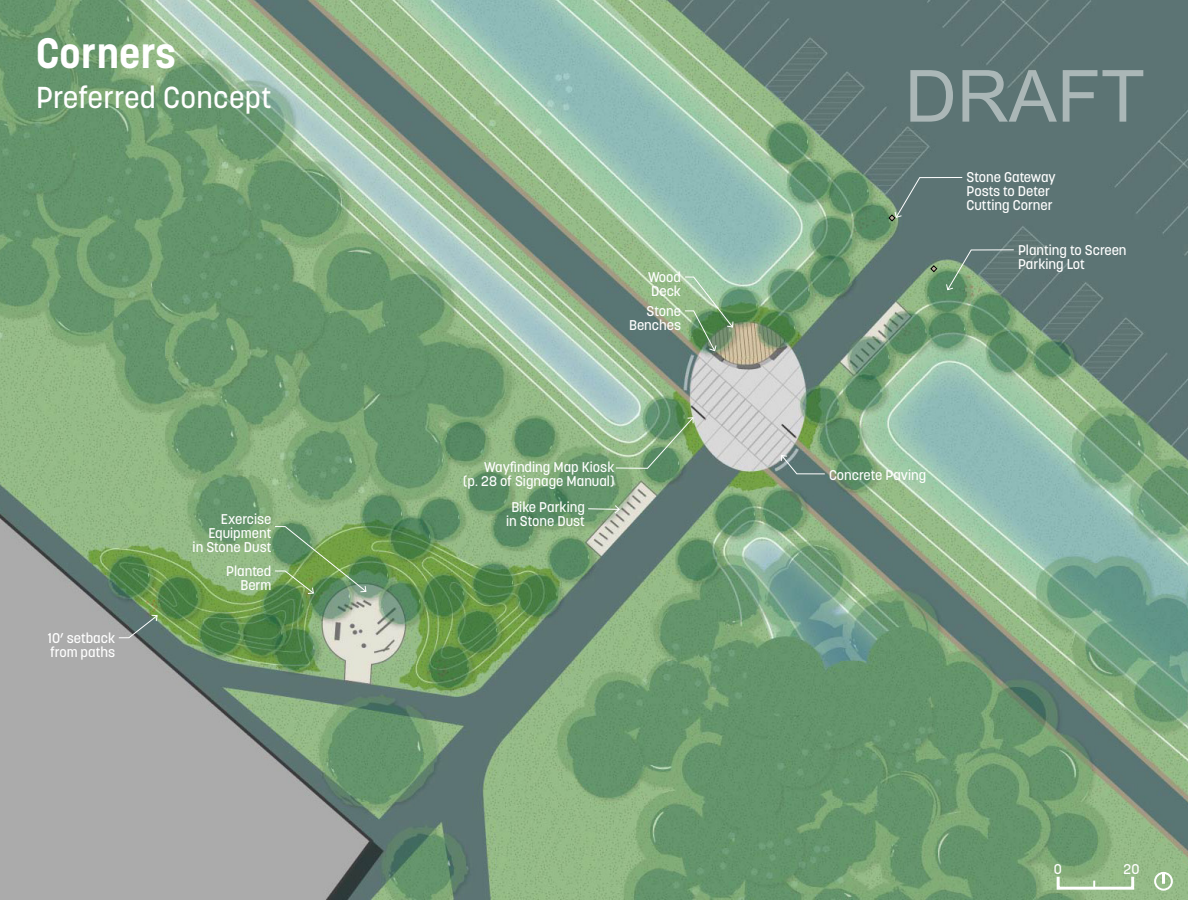
<style>
.page{position:relative;width:1188px;height:900px;background:#fff}
.page>*{position:absolute;margin:0;border:0;box-sizing:border-box;transform-origin:0 0}
.t1{font:72px "Arial";color:rgb(255 255 255/.49)}
.Image_Credit__Large{font:700 42px "Korolev";letter-spacing:.01em;color:#fff}
.Image_Credit__Large-2{font:500 30px "Korolev";letter-spacing:.01em;color:#fff}
.t2{font:500 14px/14px "Korolev";color:#fff}
</style>
<div class="page">
<img style="left:0;top:0;width:1188px;height:900px">
<svg style="left:118px;top:614px;width:41px;height:25px"></svg>
<svg style="left:274px;top:526px;width:93px;height:69px;background:#6f9b5b"></svg>
<svg style="left:684px;top:276px;width:50px;height:76px;background:#83a880"></svg>
<svg style="left:780px;top:454px;width:46px;height:21px"></svg>
<svg style="left:945px;top:249px;width:70px;height:42px;background:#6e8a7a"></svg>
<svg style="left:615px;top:416px;width:79px;height:53px;background:#83ab81"></svg>
<svg style="left:587px;top:504px;width:34px;height:10px"></svg>
<svg style="left:888px;top:176px;width:75px;height:46px;background:#627a78"></svg>
<svg style="left:930px;top:265px;width:7px;height:7px"></svg>
<div style="left:1154px;top:872px;width:19px;height:19px;border:2px solid #fff;border-radius:50%"></div>
<svg style="left:1162px;top:873px;width:3px;height:11px"></svg>
<div style="left:1057px;top:875px;width:77px;height:15px;border:3px solid #fff"></div>
<p class="Image_Credit__Large" style="left:36px;top:26px;width:142px">Corners</p>
<p class="Image_Credit__Large-2" style="left:36px;top:78px;width:237px">Preferred Concept</p>
<p class="t2" style="left:209px;top:512px;width:64px;text-align:right">Exercise<br>Equipment</p>
<p class="t2" style="left:193px;top:540px;width:80px">in Stone Dust</p>
<p class="t2" style="left:48px;top:631px;width:69px">10’ setback from paths</p>
<p class="t2" style="left:226px;top:564px;width:47px">Planted</p>
<p class="t2" style="left:240px;top:578px;width:33px">Berm</p>
<p class="t2" style="left:648px;top:270px;width:35px">Wood</p>
<p class="t2" style="left:651px;top:284px;width:31px">Deck</p>
<p class="t2" style="left:647px;top:304px;width:36px">Stone</p>
<p class="t2" style="left:629px;top:318px;width:53px">Benches</p>
<p class="t2" style="left:484px;top:460px;width:132px">Wayfinding Map Kiosk</p>
<p class="t2" style="left:463px;top:474px;width:153px">(p. 28 of Signage Manual)</p>
<p class="t2" style="left:511px;top:500px;width:75px">Bike Parking</p>
<p class="t2" style="left:506px;top:514px;width:80px">in Stone Dust</p>
<h1 class="t1" style="left:905px;top:47px;width:241px">DRAFT</h1>
<p class="t2" style="left:967px;top:171px;width:91px">Stone Gateway<br>Posts to Deter<br>Cutting Corner</p>
<p class="t2" style="left:829px;top:468px;width:99px">Concrete Paving</p>
<p class="t2" style="left:1018px;top:243px;width:110px">Planting to Screen<br>Parking Lot</p>
<p class="t2" style="left:1054px;top:862px;width:10px">0</p>
<p class="t2" style="left:1124px;top:862px;width:18px">20</p>
</div>
